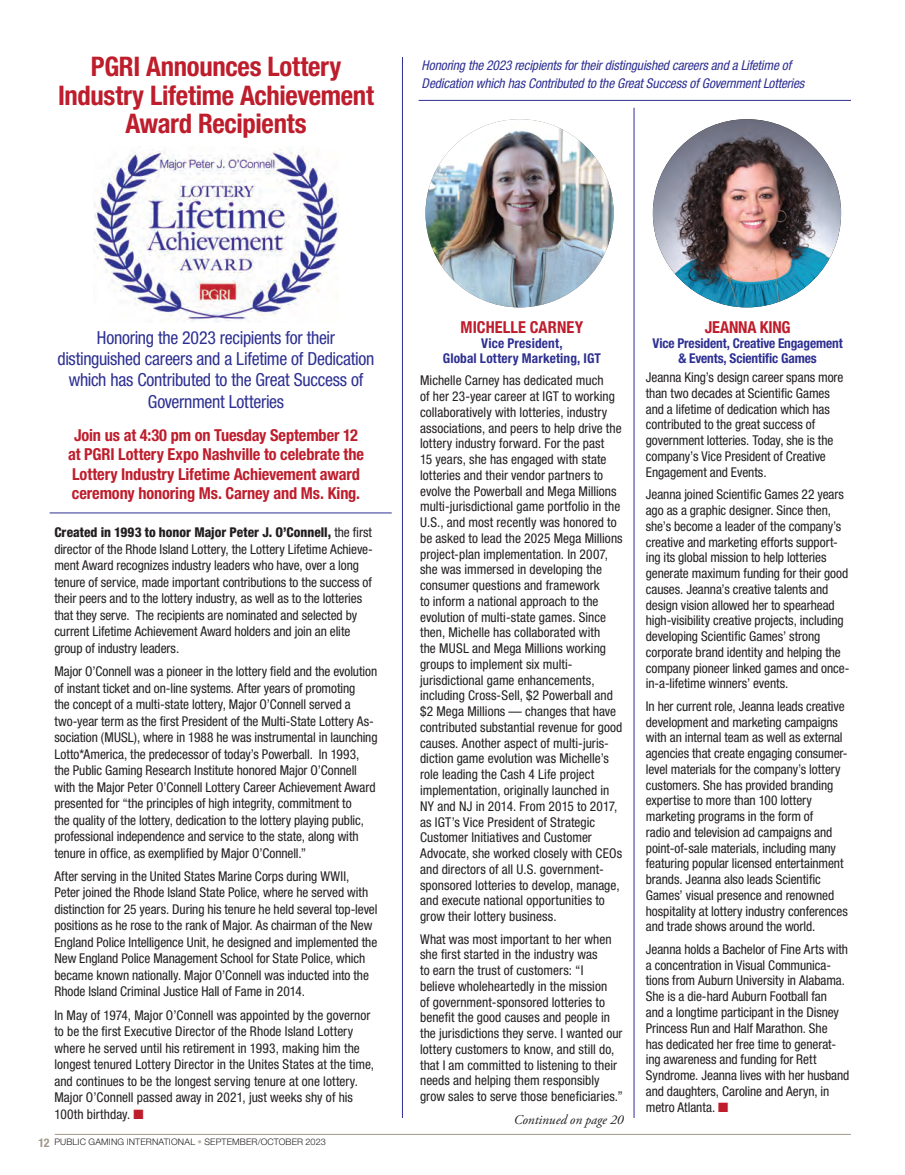
<style>
.page{position:relative;width:905px;height:1175px;background:#fff}
.page>*{position:absolute;margin:0;border:0;box-sizing:border-box;transform-origin:0 0}
.pulse{font:700 condensed 27px/28.5px "Helvetica Neue LT Std";letter-spacing:-.01em;color:#be1d2c;text-align:center}
.pulse-2{font:condensed 18px/21px "Helvetica Neue LT Std";letter-spacing:-.015em;color:#2e3092;text-align:center}
.pulse-3{font:700 condensed 16.5px/19.5px "Helvetica Neue LT Std";letter-spacing:-.005em;color:#be1d2c;text-align:center}
.pulse-4{font:condensed 13.5px/15.8px "Helvetica Neue LT Std";color:#231f20}
.pulse-5{font:italic condensed 13.5px/18px "Helvetica Neue LT Std";letter-spacing:-.01em;color:#2e3092}
.pulse-6{font:700 condensed 13.5px/15px "Helvetica Neue LT Std";letter-spacing:-.005em;color:#2e3092;text-align:center}
.t1{font:italic 13.5px "Adobe Garamond Pro";color:#231f20}
.t2{font:300 9px "Helvetica Neue LT Std";letter-spacing:.015em;color:#231f20}
.s1{font-weight:800}
.s2{color:#be1d2c}
.s3{font-weight:700;font-stretch:condensed;font-size:12px;color:#a19689}
.s4{color:#beb6ad}
</style>
<div class="page">
<hr style="left:55px;top:1134px;width:795px;height:1px;background:#a19689">
<img style="left:94px;top:148px;width:244px;height:174px">
<hr style="left:402px;top:57px;width:1px;height:1061px;background:#2e3092">
<hr style="left:633px;top:108px;width:1px;height:1010px;background:#2e3092">
<hr style="left:50px;top:512px;width:342px;height:1px;background:#2e3092">
<hr style="left:418px;top:100px;width:432px;height:1px;background:#2e3092">
<img style="left:425px;top:119px;width:188px;height:188px;border-radius:94px">
<img style="left:653px;top:119px;width:188px;height:188px;border-radius:94px">
<p class="pulse" style="left:58px;top:52px;width:317px">PGRI Announces Lottery<br>Industry Lifetime Achievement<br>Award Recipients</p>
<p class="pulse-5" style="left:421px;top:56px;width:384px">Honoring the 2023 recipients for their distinguished careers and a Lifetime of<br>Dedication which has Contributed to the Great Success of Government Lotteries</p>
<p class="pulse-2" style="left:57px;top:327px;width:318px">Honoring the 2023 recipients for their distinguished careers and a Lifetime of Dedication which has Contributed to the Great Success of Government Lotteries</p>
<p class="pulse-3" style="left:68px;top:424px;width:297px">Join us at 4:30 pm on Tuesday September 12 at PGRI Lottery Expo Nashville to celebrate the Lottery Industry Lifetime Achievement award ceremony honoring Ms. Carney and Ms. King.</p>
<p class="pulse-4" style="left:54px;top:524px;width:320px;line-height:16.5px"><span class="s1">Created in 1993 to honor Major Peter J. O’Connell,</span> the first director of the Rhode Island Lottery, the Lottery Lifetime Achieve&shy;ment Award recognizes industry leaders who have, over a long tenure of service, made important contributions to the success of their peers and to the lottery industry, as well as to the lotteries that they serve. The recipients are nominated and selected by current Lifetime Achievement Award holders and join an elite group of industry leaders.</p>
<p class="pulse-4" style="left:54px;top:663px;width:325px;line-height:16.5px">Major O’Connell was a pioneer in the lottery field and the evolution of instant ticket and on-line systems. After years of promoting<br>the concept of a multi-state lottery, Major O’Connell served a two-year term as the first President of the Multi-State Lottery As&shy;sociation (MUSL), where in 1988 he was instrumental in launching Lotto*America, the predecessor of today’s Powerball. In 1993, the Public Gaming Research Institute honored Major O’Connell with the Major Peter O’Connell Lottery Career Achievement Award presented for “the principles of high integrity, commitment to<br>the quality of the lottery, dedication to the lottery playing public, professional independence and service to the state, along with tenure in office, as exemplified by Major O’Connell.”</p>
<p class="pulse-4" style="left:54px;top:867px;width:324px;line-height:16.5px">After serving in the United States Marine Corps during WWII, Peter joined the Rhode Island State Police, where he served with distinction for 25 years. During his tenure he held several top-level positions as he rose to the rank of Major. As chairman of the New England Police Intelligence Unit, he designed and implemented the New England Police Management School for State Police, which became known nationally. Major O’Connell was inducted into the Rhode Island Criminal Justice Hall of Fame in 2014.</p>
<p class="pulse-4" style="left:54px;top:1006px;width:321px;line-height:16.5px">In May of 1974, Major O’Connell was appointed by the governor to be the first Executive Director of the Rhode Island Lottery where he served until his retirement in 1993, making him the longest tenured Lottery Director in the Unites States at the time, and continues to be the longest serving tenure at one lottery.<br>Major O’Connell passed away in 2021, just weeks shy of his 100th birthday. <span class="s2">■</span></p>
<p class="t2" style="left:39px;top:1135px;width:289px"><span class="s3">12</span> PUBLIC GAMING INTERNATIONAL <span class="s4">•</span> SEPTEMBER/OCTOBER 2023</p>
<p class="pulse-3" style="left:460px;top:317px;width:124px">MICHELLE CARNEY</p>
<p class="pulse-6" style="left:443px;top:335px;width:160px">Vice President,<br>Global Lottery Marketing, IGT</p>
<p class="pulse-4" style="left:420px;top:372px;width:204px">Michelle Carney has dedicated much<br>of her 23-year career at IGT to working collaboratively with lotteries, industry associations, and peers to help drive the lottery industry forward. For the past<br>15 years, she has engaged with state lotteries and their vendor partners to evolve the Powerball and Mega Millions multi-jurisdictional game portfolio in the U.S., and most recently was honored to be asked to lead the 2025 Mega Millions project-plan implementation. In 2007, she was immersed in developing the consumer questions and framework<br>to inform a national approach to the evolution of multi-state games. Since then, Michelle has collaborated with<br>the MUSL and Mega Millions working groups to implement six multi&shy;jurisdictional game enhancements, including Cross-Sell, $2 Powerball and $2 Mega Millions — changes that have contributed substantial revenue for good causes. Another aspect of multi-juris&shy;diction game evolution was Michelle’s role leading the Cash 4 Life project implementation, originally launched in NY and NJ in 2014. From 2015 to 2017, as IGT’s Vice President of Strategic Customer Initiatives and Customer Advocate, she worked closely with CEOs and directors of all U.S. government&shy;sponsored lotteries to develop, manage, and execute national opportunities to grow their lottery business.</p>
<p class="pulse-4" style="left:420px;top:930px;width:204px">What was most important to her when she first started in the industry was<br>to earn the trust of customers: “I<br>believe wholeheartedly in the mission<br>of government-sponsored lotteries to benefit the good causes and people in the jurisdictions they serve. I wanted our lottery customers to know, and still do, that I am committed to listening to their needs and helping them responsibly grow sales to serve those beneficiaries.”</p>
<p class="t1" style="left:513px;top:1111px;width:112px">Continued on page 20</p>
<p class="pulse-3" style="left:704px;top:317px;width:87px">JEANNA KING</p>
<p class="pulse-6" style="left:652px;top:335px;width:192px">Vice President, Creative Engagement &amp; Events, Scientific Games</p>
<p class="pulse-4" style="left:645px;top:369px;width:199px">Jeanna King’s design career spans more than two decades at Scientific Games and a lifetime of dedication which has contributed to the great success of government lotteries. Today, she is the company’s Vice President of Creative Engagement and Events.</p>
<p class="pulse-4" style="left:645px;top:486px;width:205px">Jeanna joined Scientific Games 22 years ago as a graphic designer. Since then, she’s become a leader of the company’s creative and marketing efforts support&shy;ing its global mission to help lotteries generate maximum funding for their good causes. Jeanna’s creative talents and design vision allowed her to spearhead high-visibility creative projects, including developing Scientific Games’ strong corporate brand identity and helping the company pioneer linked games and once&shy;in-a-lifetime winners’ events.</p>
<p class="pulse-4" style="left:645px;top:698px;width:203px">In her current role, Jeanna leads creative development and marketing campaigns with an internal team as well as external agencies that create engaging consumer&shy;level materials for the company’s lottery customers. She has provided branding expertise to more than 100 lottery marketing programs in the form of<br>radio and television ad campaigns and point-of-sale materials, including many featuring popular licensed entertainment brands. Jeanna also leads Scientific Games’ visual presence and renowned hospitality at lottery industry conferences and trade shows around the world.</p>
<p class="pulse-4" style="left:645px;top:941px;width:205px">Jeanna holds a Bachelor of Fine Arts with a concentration in Visual Communica&shy;tions from Auburn University in Alabama.<br>She is a die-hard Auburn Football fan<br>and a longtime participant in the Disney Princess Run and Half Marathon. She<br>has dedicated her free time to generat&shy;ing awareness and funding for Rett Syndrome. Jeanna lives with her husband and daughters, Caroline and Aeryn, in metro Atlanta. <span class="s2">■</span></p>
</div>
